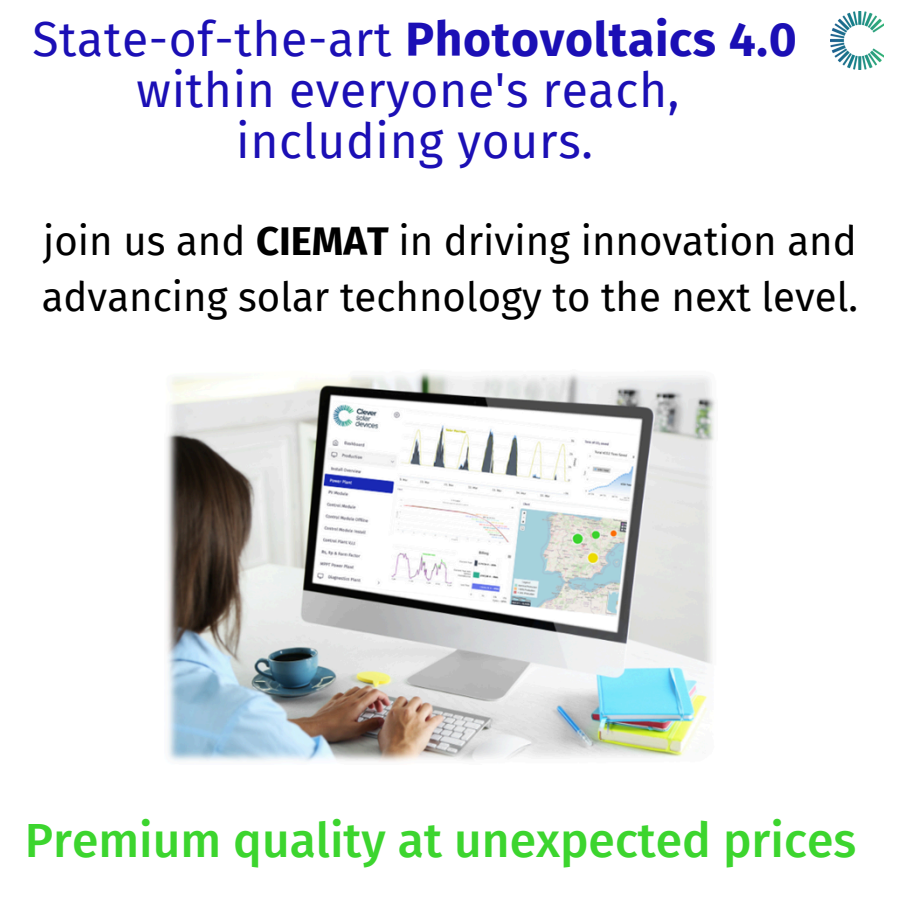
<style>
.page{position:relative;width:900px;height:900px;background:#fff}
.page>*{position:absolute;margin:0;border:0;box-sizing:border-box;transform-origin:0 0}
.t1{font:48px/51px "Fira Sans";letter-spacing:.015em;color:#1b0fb5;text-align:center}
.t2{font:500 48px "Fira Sans";color:#3cd52e}
.t3{font:40.1px/55.5px "Fira Sans";color:#000}
.s1{font-weight:700}
</style>
<div class="page">
<img style="left:830px;top:12px;width:53px;height:58px">
<img style="left:166px;top:371px;width:549px;height:391px">
<p class="t1" style="left:32px;top:15px;width:766px">State-of-the-art <span class="s1">Photovoltaics 4.0 </span>within everyone's reach,<br>including yours.</p>
<h1 class="t3" style="left:42px;top:214px;width:818px">join us and <span class="s1">CIEMAT</span> in driving innovation and advancing solar technology to the next level.</h1>
<p class="t2" style="left:25px;top:812px;width:833px">Premium quality at unexpected prices</p>
</div>
